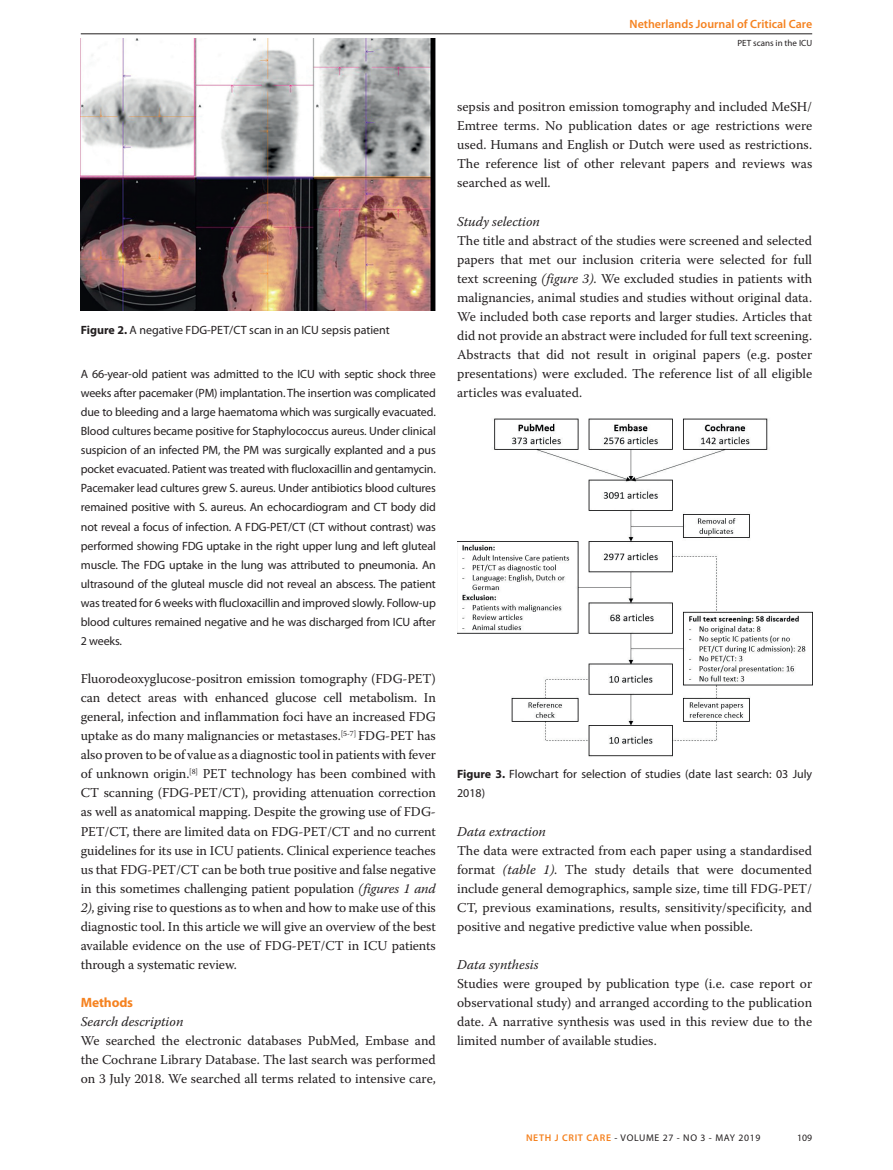
<style>
.page{position:relative;width:893px;height:1170px;background:#fff}
.page>*{position:absolute;margin:0;border:0;box-sizing:border-box;transform-origin:0 0}
.t1{font:13.5px/19px "Warnock Pro";color:#231f20;text-align:justify}
.t2{font:italic 13.5px "Warnock Pro";color:#231f20}
.t3{font:700 13.5px "Myriad Pro";letter-spacing:-.01em;color:#f58220}
.t4{font:12px/19px "Myriad Pro";color:#231f20;text-align:justify}
.t5{font:600 12px "Myriad Pro";color:#f58220}
.t6{font:9.75px "Myriad Pro";letter-spacing:.07em;color:#231f20}
.t7{font:9px "Myriad Pro";color:#231f20}
.s1{font-weight:700}
.s2{font-style:italic}
.s3{font-weight:600;color:#f58220}
</style>
<div class="page">
<hr style="left:81px;top:34px;width:731px;height:1px;background:#231f20">
<img style="left:81px;top:39px;width:355px;height:272px">
<img style="left:457px;top:418px;width:355px;height:339px">
<p class="t5" style="left:630px;top:17px;width:184px">Netherlands Journal of Critical Care</p>
<p class="t7" style="left:737px;top:38px;width:76px">PET scans in the ICU</p>
<p class="t4" style="left:81px;top:320px;width:311px"><span class="s1">Figure 2.</span> A negative FDG-PET/CT scan in an ICU sepsis patient</p>
<p class="t4" style="left:81px;top:364px;width:357px">A 66-year-old patient was admitted to the ICU with septic shock three weeks after pacemaker (PM) implantation. The insertion was complicated due to bleeding and a large haematoma which was surgically evacuated.<br>Blood cultures became positive for Staphylococcus aureus. Under clinical suspicion of an infected PM, the PM was surgically explanted and a pus pocket evacuated. Patient was treated with flucloxacillin and gentamycin.<br>Pacemaker lead cultures grew S. aureus. Under antibiotics blood cultures remained positive with S. aureus. An echocardiogram and CT body did not reveal a focus of infection. A FDG-PET/CT (CT without contrast) was performed showing FDG uptake in the right upper lung and left gluteal muscle. The FDG uptake in the lung was attributed to pneumonia. An ultrasound of the gluteal muscle did not reveal an abscess. The patient was treated for 6 weeks with flucloxacillin and improved slowly. Follow-up blood cultures remained negative and he was discharged from ICU after 2 weeks.</p>
<p class="t1" style="left:81px;top:668px;width:357px">Fluorodeoxyglucose-positron emission tomography (FDG-PET) can detect areas with enhanced glucose cell metabolism. In general, infection and inflammation foci have an increased FDG uptake as do many malignancies or metastases.<sup>[5-7]</sup> FDG-PET has also proven to be of value as a diagnostic tool in patients with fever of unknown origin.<sup>[8]</sup> PET technology has been combined with CT scanning (FDG-PET/CT), providing attenuation correction as well as anatomical mapping. Despite the growing use of FDG-PET/CT, there are limited data on FDG-PET/CT and no current guidelines for its use in ICU patients. Clinical experience teaches us that FDG-PET/CT can be both true positive and false negative in this sometimes challenging patient population <span class="s2">(figures 1 and 2)</span>, giving rise to questions as to when and how to make use of this diagnostic tool. In this article we will give an overview of the best available evidence on the use of FDG-PET/CT in ICU patients through a systematic review.</p>
<p class="t3" style="left:81px;top:993px;width:54px">Methods</p>
<p class="t2" style="left:81px;top:1013px;width:104px">Search description</p>
<p class="t1" style="left:81px;top:1030px;width:357px">We searched the electronic databases PubMed, Embase and the Cochrane Library Database. The last search was performed on 3 July 2018. We searched all terms related to intensive care,</p>
<p class="t1" style="left:457px;top:97px;width:357px">sepsis and positron emission tomography and included MeSH/ Emtree terms. No publication dates or age restrictions were used. Humans and English or Dutch were used as restrictions.<br>The reference list of other relevant papers and reviews was searched as well.</p>
<p class="t2" style="left:457px;top:213px;width:84px">Study selection</p>
<p class="t1" style="left:457px;top:230px;width:357px">The title and abstract of the studies were screened and selected papers that met our inclusion criteria were selected for full text screening <span class="s2">(figure 3)</span>. We excluded studies in patients with malignancies, animal studies and studies without original data.<br>We included both case reports and larger studies. Articles that did not provide an abstract were included for full text screening.<br>Abstracts that did not result in original papers (e.g. poster presentations) were excluded. The reference list of all eligible articles was evaluated.</p>
<p class="t4" style="left:457px;top:764px;width:357px"><span class="s1">Figure 3.</span> Flowchart for selection of studies (date last search: 03 July<br>2018)</p>
<p class="t2" style="left:457px;top:822px;width:90px">Data extraction</p>
<p class="t1" style="left:457px;top:840px;width:357px">The data were extracted from each paper using a standardised format <span class="s2">(table 1)</span>. The study details that were documented include general demographics, sample size, time till FDG-PET/ CT, previous examinations, results, sensitivity/specificity, and positive and negative predictive value when possible.</p>
<p class="t2" style="left:457px;top:956px;width:83px">Data synthesis</p>
<p class="t1" style="left:457px;top:973px;width:357px">Studies were grouped by publication type (i.e. case report or observational study) and arranged according to the publication date. A narrative synthesis was used in this review due to the limited number of available studies.</p>
<p class="t6" style="left:526px;top:1131px;width:236px"><span class="s3">NETH J CRIT CARE</span> - VOLUME 27 - NO 3 - MAY 2019</p>
<p class="t6" style="left:797px;top:1131px;width:17px">109</p>
</div>
